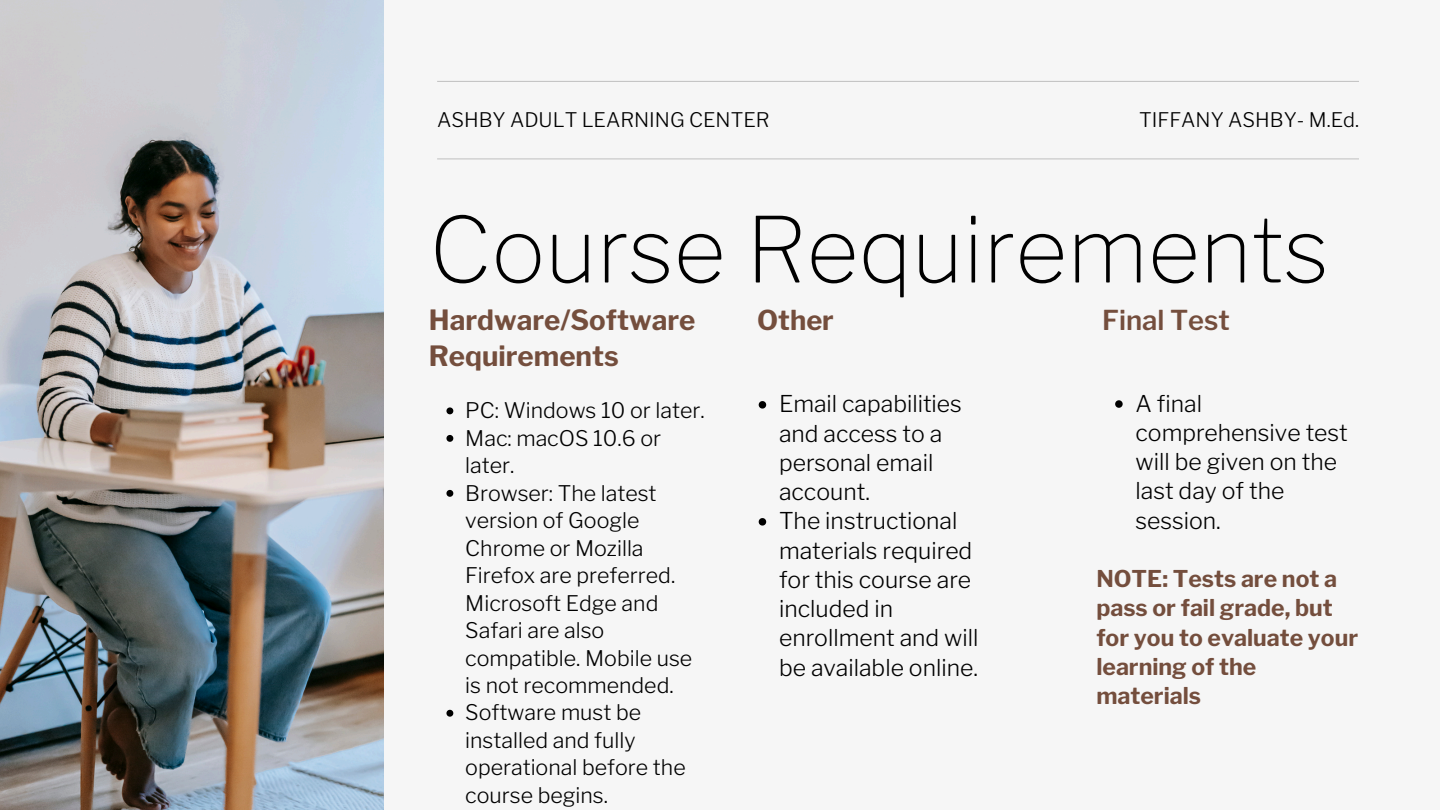
<style>
.page{position:relative;width:1440px;height:810px;background:#f6f6f6}
.page>*{position:absolute;margin:0;border:0;box-sizing:border-box;transform-origin:0 0}
.t1{font:100 90px "Libre Franklin";color:#000}
.t2{font:700 27.7px/35.9px "Libre Franklin";color:#744e3d}
.t3{font:600 27.2px "Libre Franklin";color:#744e3d}
.t4{font:700 27.2px "Libre Franklin";color:#744e3d}
.t5{font:300 23px/29.2px "Libre Franklin";color:#000}
.t6{font:700 23px/29.2px "Libre Franklin";color:#744e3d}
.t7{font:300 21.4px/27.5px "Libre Franklin";color:#000}
.t8{font:300 20px "Libre Franklin";color:#000}
</style>
<div class="page">
<hr style="left:437px;top:81px;width:922px;height:1px;background:#bfbfbf">
<hr style="left:437px;top:159px;width:922px;height:1px;background:#bfbfbf">
<img style="left:0;top:0;width:384px;height:810px">
<svg style="left:446px;top:407px;width:7px;height:7px"></svg>
<svg style="left:446px;top:435px;width:7px;height:7px"></svg>
<svg style="left:446px;top:490px;width:7px;height:7px"></svg>
<svg style="left:446px;top:710px;width:7px;height:7px"></svg>
<svg style="left:759px;top:401px;width:7px;height:8px"></svg>
<svg style="left:759px;top:518px;width:7px;height:8px"></svg>
<svg style="left:1115px;top:400px;width:8px;height:8px"></svg>
<h5 class="t8" style="left:437px;top:108px;width:334px">ASHBY ADULT LEARNING CENTER</h5>
<p class="t8" style="left:1139px;top:108px;width:221px">TIFFANY ASHBY- M.Ed.</p>
<p class="t1" style="left:429px;top:196px;width:902px">Course Requirements</p>
<p class="t2" style="left:429px;top:302px;width:268px">Hardware/Software<br>Requirements</p>
<p class="t7" style="left:465px;top:397px;width:241px">PC: Windows 10 or later.</p>
<p class="t7" style="left:465px;top:424px;width:197px">Mac: macOS 10.6 or later.</p>
<h1 class="t7" style="left:465px;top:479px;width:229px">Browser: The latest version of Google<br>Chrome or Mozilla<br>Firefox are preferred.<br>Microsoft Edge and<br>Safari are also compatible. Mobile use is not recommended.</h1>
<h2 class="t7" style="left:465px;top:699px;width:222px">Software must be installed and fully operational before the course begins.</h2>
<p class="t4" style="left:757px;top:304px;width:78px">Other</p>
<p class="t5" style="left:779px;top:389px;width:184px">Email capabilities and access to a personal email account.</p>
<p class="t5" style="left:779px;top:506px;width:201px">The instructional materials required for this course are included in enrollment and will be available online.</p>
<p class="t3" style="left:1102px;top:304px;width:129px">Final Test</p>
<h2 class="t5" style="left:1136px;top:389px;width:214px">A final comprehensive test will be given on the last day of the session.</h2>
<p class="t6" style="left:1096px;top:564px;width:263px">NOTE: Tests are not a pass or fail grade, but for you to evaluate your learning of the materials</p>
</div>
